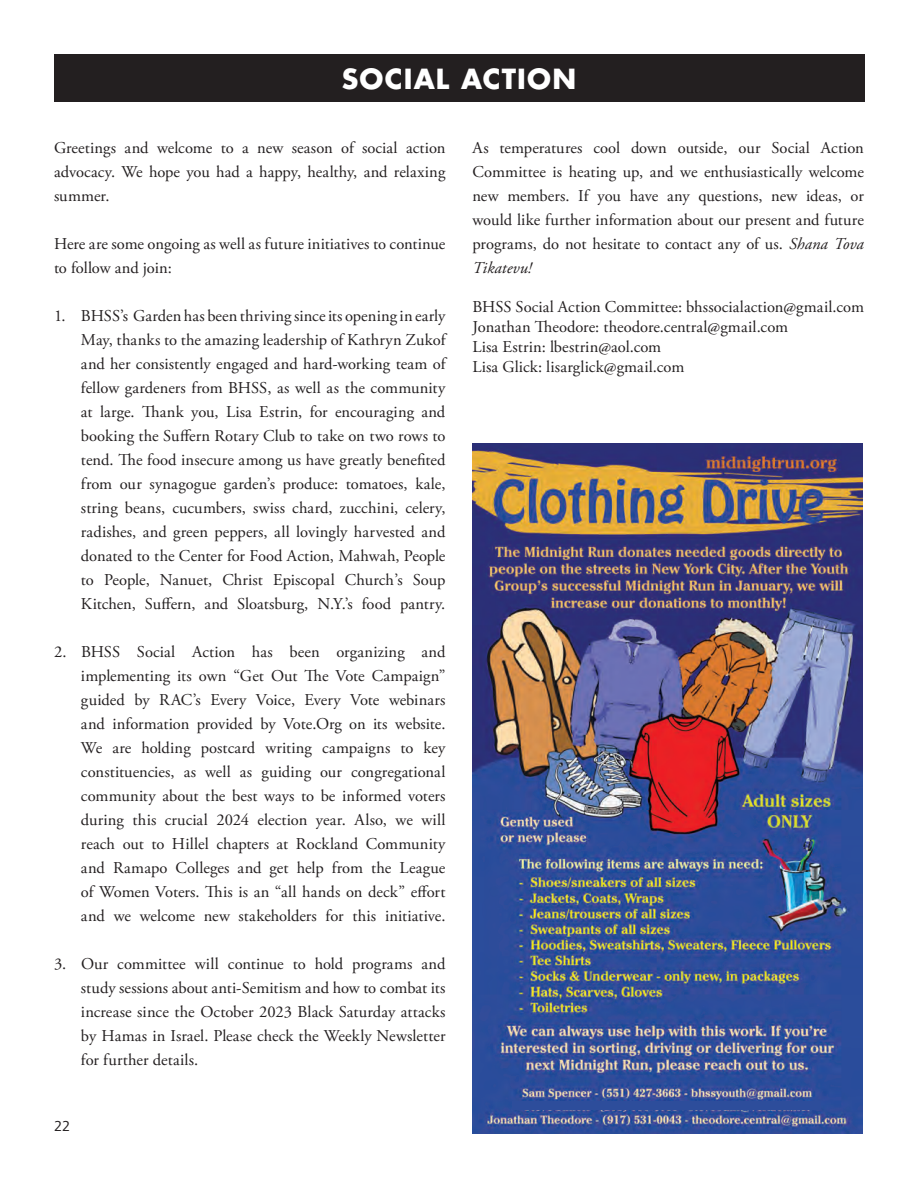
<style>
.page{position:relative;width:918px;height:1188px;background:#fff}
.page>*{position:absolute;margin:0;border:0;box-sizing:border-box;transform-origin:0 0}
.t1{font:700 27px "Futura Std";letter-spacing:.04em;color:#fff}
.t2{font:16.5px/24px "Adobe Garamond Pro";letter-spacing:.005em;color:#231f20;text-align:justify}
.t3{font:15px "Frutiger Next Pro";color:#231f20}
.s1{font-style:italic}
</style>
<div class="page">
<div style="left:54px;top:54px;width:810px;height:48px;background:#231f20"></div>
<img style="left:473px;top:444px;width:389px;height:690px">
<div style="left:512px;top:1102px;width:309px;height:8px;background:#2d4d9b"></div>
<h1 class="t1" style="left:342px;top:64px;width:236px">SOCIAL ACTION</h1>
<p class="t2" style="left:54px;top:137px;width:393px">Greetings and welcome to a new season of social action advocacy. We hope you had a happy, healthy, and relaxing summer.</p>
<p class="t2" style="left:54px;top:233px;width:393px">Here are some ongoing as well as future initiatives to continue to follow and join:</p>
<p class="t2" style="left:81px;top:305px;width:366px;text-indent:-27px">1. BHSS’s Garden has been thriving since its opening in early May, thanks to the amazing leadership of Kathryn Zukof and her consistently engaged and hard-working team of fellow gardeners from BHSS, as well as the community at large. Thank you, Lisa Estrin, for encouraging and booking the Suffern Rotary Club to take on two rows to tend. The food insecure among us have greatly benefited from our synagogue garden’s produce: tomatoes, kale, string beans, cucumbers, swiss chard, zucchini, celery, radishes, and green peppers, all lovingly harvested and donated to the Center for Food Action, Mahwah, People to People, Nanuet, Christ Episcopal Church’s Soup Kitchen, Suffern, and Sloatsburg, N.Y.’s food pantry.</p>
<p class="t2" style="left:81px;top:641px;width:366px;text-indent:-27px">2. BHSS Social Action has been organizing and implementing its own “Get Out The Vote Campaign” guided by RAC’s Every Voice, Every Vote webinars and information provided by Vote.Org on its website.<br>We are holding postcard writing campaigns to key constituencies, as well as guiding our congregational community about the best ways to be informed voters during this crucial 2024 election year. Also, we will reach out to Hillel chapters at Rockland Community and Ramapo Colleges and get help from the League of Women Voters. This is an “all hands on deck” effort and we welcome new stakeholders for this initiative.</p>
<p class="t2" style="left:81px;top:953px;width:366px;text-indent:-27px">3. Our committee will continue to hold programs and study sessions about anti-Semitism and how to combat its increase since the October 2023 Black Saturday attacks by Hamas in Israel. Please check the Weekly Newsletter for further details.</p>
<p class="t3" style="left:54px;top:1117px;width:18px">22</p>
<p class="t2" style="left:472px;top:137px;width:393px">As temperatures cool down outside, our Social Action Committee is heating up, and we enthusiastically welcome new members. If you have any questions, new ideas, or would like further information about our present and future programs, do not hesitate to contact any of us. <span class="s1">Shana Tova Tikatevu!</span></p>
<p class="t2" style="left:472px;top:298px;width:393px;line-height:19.8px;text-align:left">BHSS Social Action Committee: bhssocialaction@gmail.com Jonathan Theodore: theodore.central@gmail.com<br>Lisa Estrin: lbestrin@aol.com<br>Lisa Glick: lisarglick@gmail.com</p>
</div>
